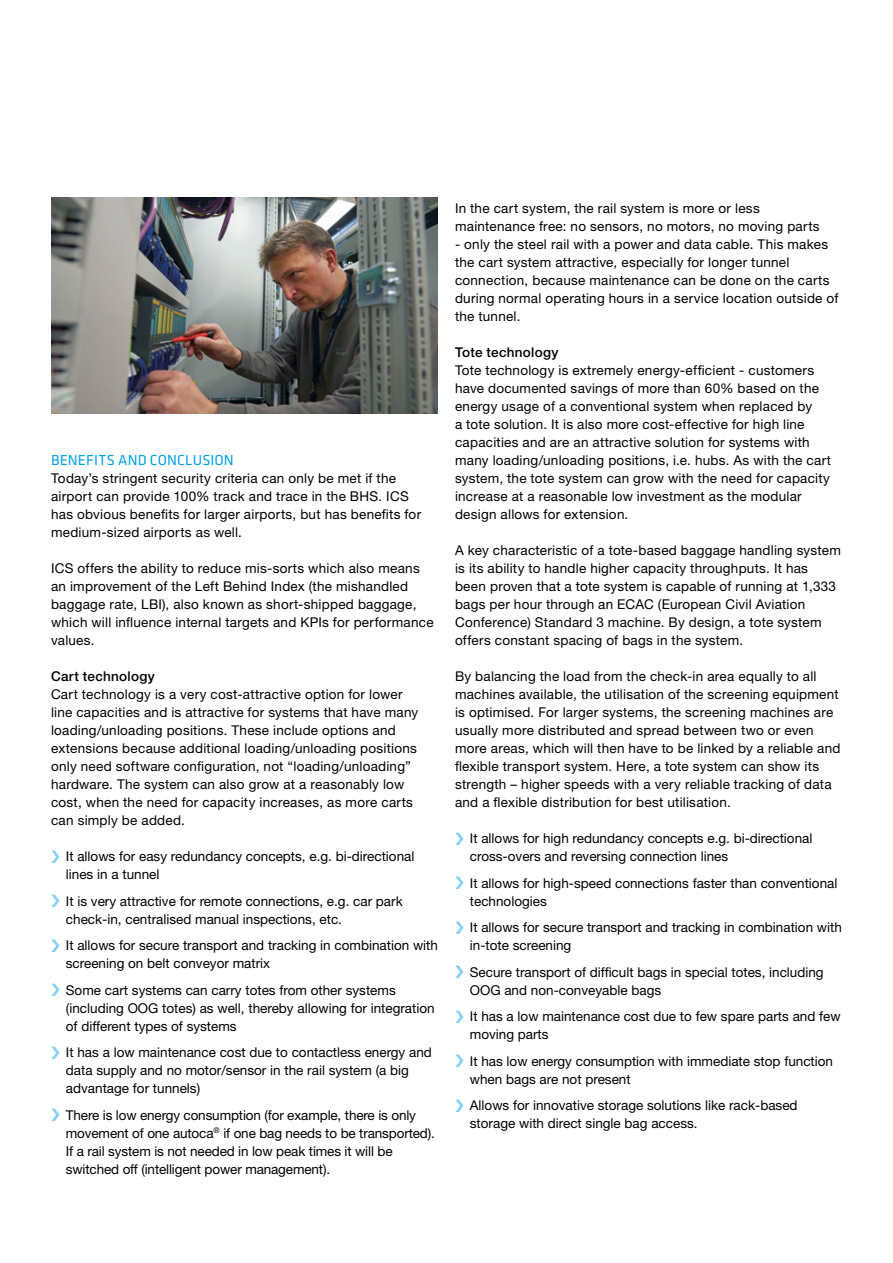
<style>
.page{position:relative;width:893px;height:1263px;background:#fff}
.page>*{position:absolute;margin:0;border:0;box-sizing:border-box;transform-origin:0 0}
.BEU_Subhead_Reg_10pt{font:15px "Klavika";letter-spacing:.005em;color:#009fe3}
._04_Copy{font:13.5px/18px "Helvetica Neue LT Std";letter-spacing:.015em;color:#000}
._04_Copy-2{font:13.5px/18px "Helvetica Neue LT Std";letter-spacing:-.01em;color:#000}
._04_Copy-3{font:500 13.5px "Helvetica Neue LT Std";letter-spacing:.02em;color:#000}
</style>
<div class="page">
<img style="left:51px;top:197px;width:387px;height:217px">
<p class="BEU_Subhead_Reg_10pt" style="left:51px;top:450px;width:184px">BENEFITS AND CONCLUSION</p>
<p class="_04_Copy" style="left:51px;top:469px;width:372px">Today’s stringent security criteria can only be met if the airport can provide 100% track and trace in the BHS. ICS has obvious benefits for larger airports, but has benefits for medium-sized airports as well.</p>
<p class="_04_Copy" style="left:51px;top:559px;width:384px">ICS offers the ability to reduce mis-sorts which also means an improvement of the Left Behind Index (the mishandled baggage rate, LBI), also known as short-shipped baggage, which will influence internal targets and KPIs for performance values.</p>
<p class="_04_Copy-3" style="left:51px;top:668px;width:105px">Cart technology</p>
<p class="_04_Copy" style="left:51px;top:685px;width:369px">Cart technology is a very cost-attractive option for lower line capacities and is attractive for systems that have many loading/unloading positions. These include options and extensions because additional loading/unloading positions only need software configuration, not “loading/unloading” hardware. The system can also grow at a reasonably low cost, when the need for capacity increases, as more carts can simply be added.</p>
<p class="_04_Copy" style="left:66px;top:847px;width:350px">It allows for easy redundancy concepts, e.g. bi-directional lines in a tunnel</p>
<p class="_04_Copy" style="left:66px;top:892px;width:338px">It is very attractive for remote connections, e.g. car park check-in, centralised manual inspections, etc.</p>
<p class="_04_Copy" style="left:66px;top:936px;width:374px">It allows for secure transport and tracking in combination with screening on belt conveyor matrix</p>
<p class="_04_Copy" style="left:66px;top:981px;width:370px">Some cart systems can carry totes from other systems (including OOG totes) as well, thereby allowing for integration of different types of systems</p>
<p class="_04_Copy" style="left:66px;top:1043px;width:367px">It has a low maintenance cost due to contactless energy and data supply and no motor/sensor in the rail system (a big advantage for tunnels)</p>
<p class="_04_Copy-2" style="left:66px;top:1106px;width:370px">There is low energy consumption (for example, there is only movement of one autoca<sup>®</sup> if one bag needs to be transported).<br>If a rail system is not needed in low peak times it will be switched off (intelligent power management).</p>
<p class="_04_Copy" style="left:455px;top:199px;width:366px">In the cart system, the rail system is more or less maintenance free: no sensors, no motors, no moving parts</p>
<p class="_04_Copy" style="left:455px;top:235px;width:385px">- only the steel rail with a power and data cable. This makes the cart system attractive, especially for longer tunnel connection, because maintenance can be done on the carts during normal operating hours in a service location outside of the tunnel.</p>
<p class="_04_Copy-3" style="left:455px;top:344px;width:105px">Tote technology</p>
<p class="_04_Copy" style="left:455px;top:361px;width:378px">Tote technology is extremely energy-efficient - customers have documented savings of more than 60% based on the energy usage of a conventional system when replaced by<br>a tote solution. It is also more cost-effective for high line capacities and are an attractive solution for systems with many loading/unloading positions, i.e. hubs. As with the cart system, the tote system can grow with the need for capacity increase at a reasonable low investment as the modular design allows for extension.</p>
<p class="_04_Copy" style="left:455px;top:541px;width:387px">A key characteristic of a tote-based baggage handling system is its ability to handle higher capacity throughputs. It has been proven that a tote system is capable of running at 1,333 bags per hour through an ECAC (European Civil Aviation Conference) Standard 3 machine. By design, a tote system offers constant spacing of bags in the system.</p>
<p class="_04_Copy" style="left:455px;top:667px;width:387px">By balancing the load from the check-in area equally to all machines available, the utilisation of the screening equipment is optimised. For larger systems, the screening machines are usually more distributed and spread between two or even more areas, which will then have to be linked by a reliable and flexible transport system. Here, a tote system can show its strength – higher speeds with a very reliable tracking of data and a flexible distribution for best utilisation.</p>
<p class="_04_Copy" style="left:470px;top:829px;width:344px">It allows for high redundancy concepts e.g. bi-directional cross-overs and reversing connection lines</p>
<p class="_04_Copy" style="left:470px;top:874px;width:369px">It allows for high-speed connections faster than conventional technologies</p>
<p class="_04_Copy" style="left:470px;top:918px;width:374px">It allows for secure transport and tracking in combination with in-tote screening</p>
<p class="_04_Copy" style="left:470px;top:963px;width:355px">Secure transport of difficult bags in special totes, including<br>OOG and non-conveyable bags</p>
<p class="_04_Copy" style="left:470px;top:1007px;width:372px">It has a low maintenance cost due to few spare parts and few moving parts</p>
<p class="_04_Copy" style="left:470px;top:1052px;width:365px">It has low energy consumption with immediate stop function when bags are not present</p>
<p class="_04_Copy" style="left:470px;top:1096px;width:329px">Allows for innovative storage solutions like rack-based storage with direct single bag access.</p>
</div>
